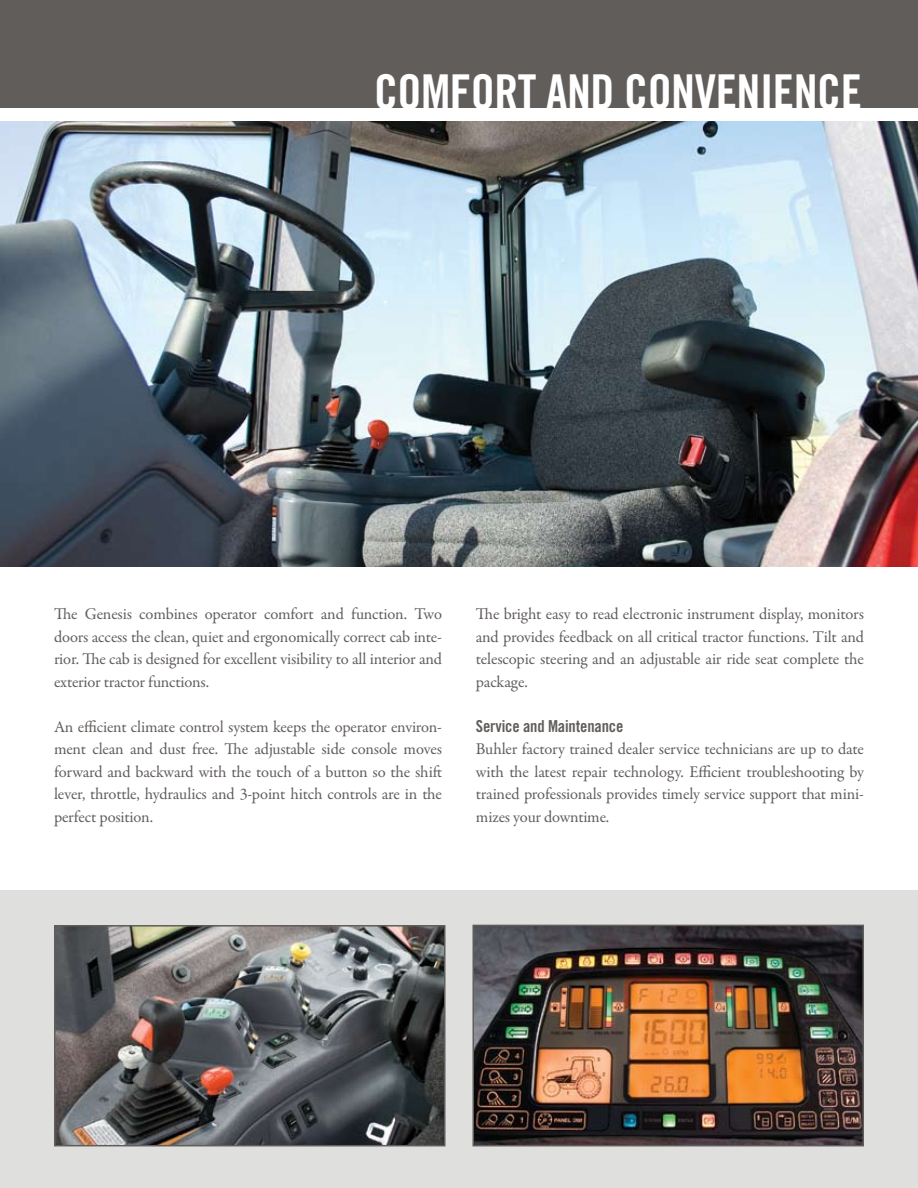
<style>
.page{position:relative;width:918px;height:1188px;background:#fff}
.page>*{position:absolute;margin:0;border:0;box-sizing:border-box;transform-origin:0 0}
.t1{font:48px "Trade Gothic LT Std Bd Cn 20";letter-spacing:-.01em;color:#fff}
.t2{font:16.5px/22.5px "Garamond Premr Pro";letter-spacing:-.01em;color:#615d5b;text-align:justify}
.t3{font:16.5px "Trade Gothic LT Std Bd Cn 20";letter-spacing:-.01em;color:#615d5b}
</style>
<div class="page">
<div style="left:0;top:890px;width:918px;height:298px;background:#dfdfde"></div>
<div style="left:0;top:0;width:918px;height:108px;background:#615d5b"></div>
<img style="left:0;top:122px;width:918px;height:445px">
<img style="left:57px;top:928px;width:386px;height:215px">
<div style="left:54px;top:925px;width:392px;height:221px;border:2px solid #615d5b"></div>
<img style="left:475px;top:928px;width:386px;height:215px">
<div style="left:472px;top:925px;width:392px;height:221px;border:2px solid #615d5b"></div>
<h1 class="t1" style="left:374px;top:63px;width:489px">Comfort And Convenience</h1>
<p class="t2" style="left:54px;top:603px;width:390px">The Genesis combines operator comfort and function. Two doors access the clean, quiet and ergonomically correct cab inte&shy;rior. The cab is designed for excellent visibility to all interior and exterior tractor functions.</p>
<p class="t2" style="left:54px;top:716px;width:390px">An efficient climate control system keeps the operator environ&shy;ment clean and dust free. The adjustable side console moves forward and backward with the touch of a button so the shift lever, throttle, hydraulics and 3-point hitch controls are in the perfect position.</p>
<p class="t2" style="left:476px;top:603px;width:390px">The bright easy to read electronic instrument display, monitors and provides feedback on all critical tractor functions. Tilt and telescopic steering and an adjustable air ride seat complete the package.</p>
<p class="t3" style="left:476px;top:716px;width:149px">Service and Maintenance</p>
<p class="t2" style="left:476px;top:738px;width:390px">Buhler factory trained dealer service technicians are up to date with the latest repair technology. Efficient troubleshooting by trained professionals provides timely service support that mini&shy;mizes your downtime.</p>
</div>
